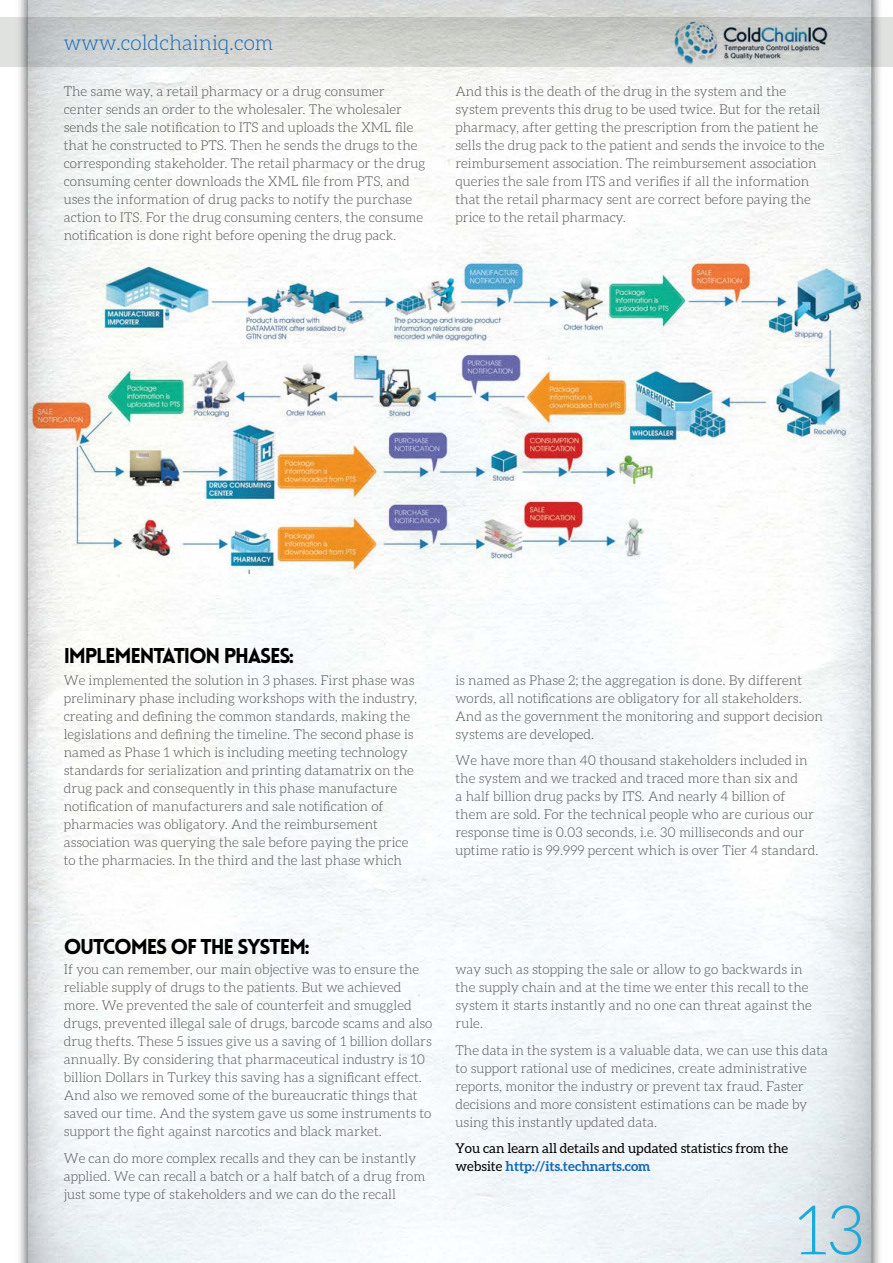
<style>
.page{position:relative;width:893px;height:1263px;background:#fff}
.page>*{position:absolute;margin:0;border:0;box-sizing:border-box;transform-origin:0 0}
.t1{font:300 68.4px "Aleo";color:#1caada}
.t2{font:900 21px "Lovelo";letter-spacing:-.06em;color:#000}
.t3{font:300 21px "Aleo";color:#1268b3}
.t4{font:300 13.5px/18px "Aleo";color:#4d4d4f}
.t5{font:13.5px/18px "Aleo";color:#000}
.s1{font-weight:700;color:#1268b3}
</style>
<div class="page">
<img style="left:19px;top:1px;width:861px;height:1262px">
<svg style="left:0;top:17px;width:893px;height:50px;background:#cbcecb"></svg>
<img style="left:671px;top:17px;width:159px;height:50px">
<img style="left:25px;top:253px;width:843px;height:320px">
<h2 class="t3" style="left:64px;top:32px;width:211px">www.coldchainiq.com</h2>
<p class="t4" style="left:64px;top:82px;width:363px">The same way, a retail pharmacy or a drug consumer center sends an order to the wholesaler. The wholesaler sends the sale notification to ITS and uploads the XML file that he constructed to PTS. Then he sends the drugs to the corresponding stakeholder. The retail pharmacy or the drug consuming center downloads the XML file from PTS, and uses the information of drug packs to notify the purchase action to ITS. For the drug consuming centers, the consume notification is done right before opening the drug pack.</p>
<p class="t4" style="left:455px;top:82px;width:370px">And this is the death of the drug in the system and the system prevents this drug to be used twice. But for the retail pharmacy, after getting the prescription from the patient he sells the drug pack to the patient and sends the invoice to the reimbursement association. The reimbursement association queries the sale from ITS and verifies if all the information that the retail pharmacy sent are correct before paying the price to the retail pharmacy.</p>
<h2 class="t2" style="left:64px;top:642px;width:232px">IMPLEMENTATION PHASES:</h2>
<p class="t4" style="left:64px;top:671px;width:355px">We implemented the solution in 3 phases. First phase was preliminary phase including workshops with the industry, creating and defining the common standards, making the legislations and defining the timeline. The second phase is named as Phase 1 which is including meeting technology standards for serialization and printing datamatrix on the drug pack and consequently in this phase manufacture notification of manufacturers and sale notification of pharmacies was obligatory. And the reimbursement association was querying the sale before paying the price to the pharmacies. In the third and the last phase which</p>
<p class="t4" style="left:455px;top:671px;width:369px">is named as Phase 2; the aggregation is done. By different words, all notifications are obligatory for all stakeholders.<br>And as the government the monitoring and support decision systems are developed.</p>
<p class="t4" style="left:455px;top:751px;width:365px">We have more than 40 thousand stakeholders included in the system and we tracked and traced more than six and<br>a half billion drug packs by ITS. And nearly 4 billion of them are sold. For the technical people who are curious our response time is 0.03 seconds, i.e. 30 milliseconds and our uptime ratio is 99.999 percent which is over Tier 4 standard.</p>
<h2 class="t2" style="left:64px;top:934px;width:247px">OUTCOMES OF THE SYSTEM:</h2>
<p class="t4" style="left:64px;top:960px;width:370px">If you can remember, our main objective was to ensure the reliable supply of drugs to the patients. But we achieved more. We prevented the sale of counterfeit and smuggled drugs, prevented illegal sale of drugs, barcode scams and also drug thefts. These 5 issues give us a saving of 1 billion dollars annually. By considering that pharmaceutical industry is 10 billion Dollars in Turkey this saving has a significant effect.<br>And also we removed some of the bureaucratic things that saved our time. And the system gave us some instruments to support the fight against narcotics and black market.</p>
<p class="t4" style="left:64px;top:1149px;width:363px">We can do more complex recalls and they can be instantly applied. We can recall a batch or a half batch of a drug from just some type of stakeholders and we can do the recall</p>
<p class="t4" style="left:455px;top:960px;width:358px">way such as stopping the sale or allow to go backwards in the supply chain and at the time we enter this recall to the system it starts instantly and no one can threat against the rule.</p>
<p class="t4" style="left:455px;top:1041px;width:374px">The data in the system is a valuable data, we can use this data to support rational use of medicines, create administrative reports, monitor the industry or prevent tax fraud. Faster decisions and more consistent estimations can be made by using this instantly updated data.</p>
<p class="t5" style="left:455px;top:1139px;width:334px">You can learn all details and updated statistics from the website <span class="s1">http://its.technarts.com</span></p>
<h1 class="t1" style="left:797px;top:1193px;width:69px">13</h1>
</div>
